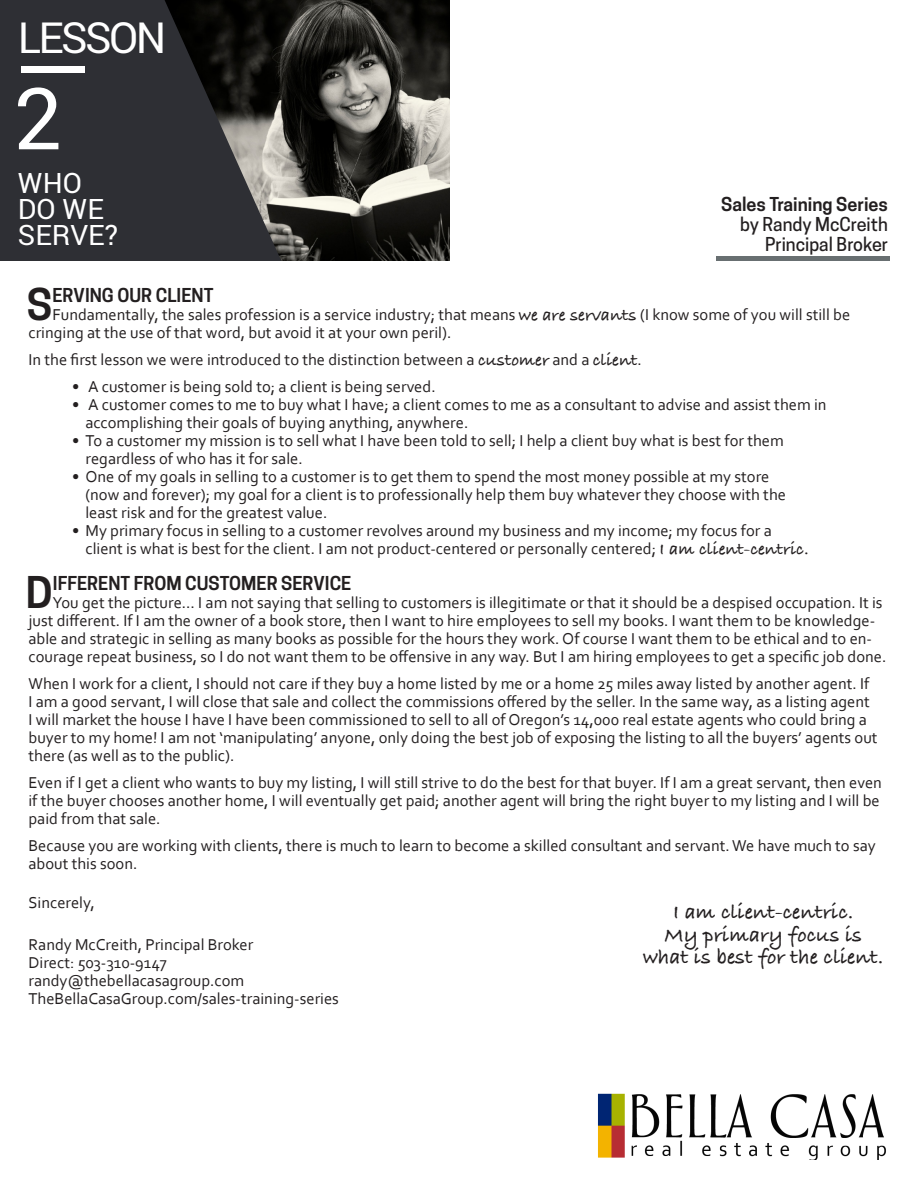
<style>
.page{position:relative;width:918px;height:1188px;background:#fff}
.page>*{position:absolute;margin:0;border:0;box-sizing:border-box;transform-origin:0 0}
.t1{font:85.65px "Roboto";color:#fff}
.t2{font:42.9px "Roboto";letter-spacing:-.06em;color:#fff}
.t3{font:600 41.1px "Cooper Hewitt";color:#231f20}
.t4{font:28.05px/26px "Roboto";color:#fff}
.t5{font:700 21.75px "Bradley Hand ITCTT";color:#231f20}
.t6{font:600 18px "Cooper Hewitt";color:#231f20}
.t7{font:500 18px "Cooper Hewitt";color:#231f20}
.t8{font:16.5px/18px "Corbel";color:#231f20}
.s1{font-family:"Bradley Hand ITCTT";font-weight:700;font-size:18px}
</style>
<div class="page">
<img style="left:292px;top:0;width:157px;height:261px">
<svg style="left:0;top:0;width:292px;height:261px;background:#323336"></svg>
<div style="left:22px;top:67px;width:63px;height:6px;background:#fff"></div>
<img style="left:598px;top:1093px;width:288px;height:67px">
<div style="left:716px;top:256px;width:174px;height:5px;background:#686f71"></div>
<p class="t2" style="left:18px;top:12px;width:150px">LESSON</p>
<p class="t1" style="left:14px;top:69px;width:50px">2</p>
<p class="t4" style="left:18px;top:170px;width:102px">WHO<br>DO WE<br>SERVE?</p>
<p class="t6" style="left:721px;top:193px;width:168px">Sales Training Series</p>
<p class="t7" style="left:740px;top:213px;width:149px">by Randy McCreith</p>
<p class="t7" style="left:765px;top:234px;width:124px">Principal Broker</p>
<p class="t3" style="left:27px;top:280px;width:27px">S</p>
<p class="t6" style="left:52px;top:284px;width:162px">ERVING OUR CLIENT</p>
<p class="t8" style="left:28px;top:305px;width:823px;text-indent:24px">Fundamentally, the sales profession is a service industry; that means <span class="s1">we are servants</span> (I know some of you will still be cringing at the use of that word, but avoid it at your own peril).</p>
<p class="t8" style="left:28px;top:350px;width:615px">In the first lesson we were introduced to the distinction between a <span class="s1">customer</span> and a <span class="s1">client</span>.</p>
<p class="t8" style="left:72px;top:377px;width:365px">• A customer is being sold to; a client is being served.</p>
<p class="t8" style="left:85px;top:395px;width:743px;text-indent:-13px">• A customer comes to me to buy what I have; a client comes to me as a consultant to advise and assist them in accomplishing their goals of buying anything, anywhere.</p>
<p class="t8" style="left:85px;top:431px;width:700px;text-indent:-13px">• To a customer my mission is to sell what I have been told to sell; I help a client buy what is best for them regardless of who has it for sale.</p>
<p class="t8" style="left:85px;top:467px;width:702px;text-indent:-13px">• One of my goals in selling to a customer is to get them to spend the most money possible at my store (now and forever); my goal for a client is to professionally help them buy whatever they choose with the least risk and for the greatest value.</p>
<p class="t8" style="left:85px;top:521px;width:725px;text-indent:-13px">• My primary focus in selling to a customer revolves around my business and my income; my focus for a client is what is best for the client. I am not product-centered or personally centered; <span class="s1">I am client-centric.</span></p>
<p class="t3" style="left:26px;top:568px;width:28px">D</p>
<p class="t6" style="left:53px;top:572px;width:300px">IFFERENT FROM CUSTOMER SERVICE</p>
<p class="t8" style="left:28px;top:593px;width:859px;text-indent:24px">You get the picture… I am not saying that selling to customers is illegitimate or that it should be a despised occupation. It is just different. If I am the owner of a book store, then I want to hire employees to sell my books. I want them to be knowledge&shy;able and strategic in selling as many books as possible for the hours they work. Of course I want them to be ethical and to en&shy;courage repeat business, so I do not want them to be offensive in any way. But I am hiring employees to get a specific job done.</p>
<p class="t8" style="left:28px;top:674px;width:851px">When I work for a client, I should not care if they buy a home listed by me or a home 25 miles away listed by another agent. If<br>I am a good servant, I will close that sale and collect the commissions offered by the seller. In the same way, as a listing agent I will market the house I have I have been commissioned to sell to all of Oregon’s 14,000 real estate agents who could bring a buyer to my home! I am not ‘manipulating’ anyone, only doing the best job of exposing the listing to all the buyers’ agents out there (as well as to the public).</p>
<p class="t8" style="left:28px;top:773px;width:855px">Even if I get a client who wants to buy my listing, I will still strive to do the best for that buyer. If I am a great servant, then even if the buyer chooses another home, I will eventually get paid; another agent will bring the right buyer to my listing and I will be paid from that sale.</p>
<p class="t8" style="left:28px;top:836px;width:849px">Because you are working with clients, there is much to learn to become a skilled consultant and servant. We have much to say about this soon.</p>
<p class="t8" style="left:28px;top:893px;width:68px">Sincerely,</p>
<p class="t8" style="left:28px;top:935px;width:226px">Randy McCreith, Principal Broker</p>
<p class="t8" style="left:28px;top:953px;width:140px">Direct: 503-310-9147</p>
<p class="t8" style="left:28px;top:971px;width:217px">randy@thebellacasagroup.com</p>
<p class="t8" style="left:28px;top:989px;width:312px">TheBellaCasaGroup.com/sales-training-series</p>
<p class="t5" style="left:673px;top:896px;width:182px">I am client-centric.</p>
<p class="t5" style="left:665px;top:918px;width:199px">My primary focus is</p>
<p class="t5" style="left:643px;top:941px;width:242px">what is best for the client.</p>
</div>
